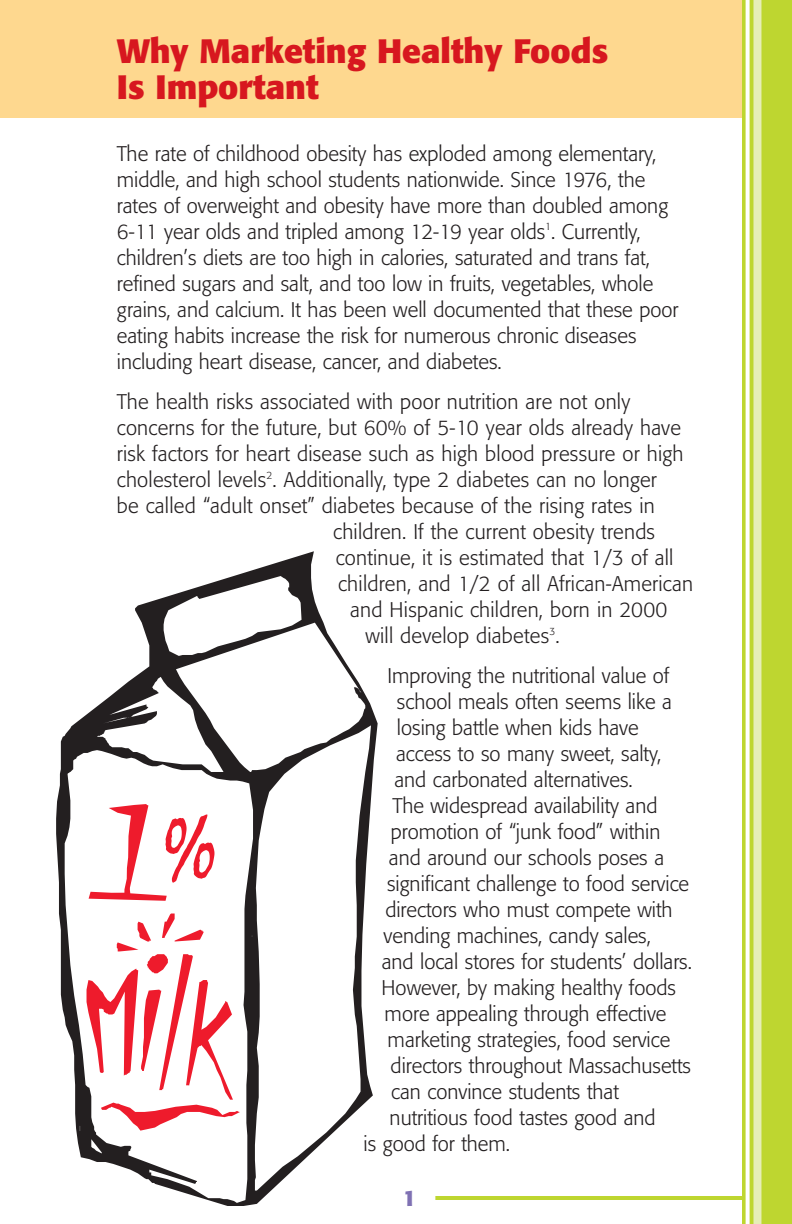
<style>
.page{position:relative;width:792px;height:1224px;background:#fff}
.page>*{position:absolute;margin:0;border:0;box-sizing:border-box;transform-origin:0 0}
.t1{font:700 33.6px/36px "Formata";color:#d7171f}
.t2{font:700 22px "Formata";color:#7f71b3}
.t3{font:300 21px/26px "Formata";color:#231f20}
</style>
<div class="page">
<svg style="left:56px;top:551px;width:322px;height:654px"></svg>
<svg style="left:65px;top:750px;width:188px;height:453px"></svg>
<svg style="left:255px;top:725px;width:116px;height:466px"></svg>
<svg style="left:91px;top:1139px;width:11px;height:14px"></svg>
<svg style="left:87px;top:914px;width:153px;height:217px"></svg>
<svg style="left:97px;top:576px;width:268px;height:196px"></svg>
<svg style="left:89px;top:804px;width:125px;height:97px"></svg>
<hr style="left:435px;top:1196px;width:319px;height:4px;background:#bed630">
<div style="left:0;top:0;width:792px;height:117px;background:#fed88f"></div>
<div style="left:742px;top:0;width:50px;height:1224px;background:#bed630"></div>
<div style="left:753px;top:0;width:8px;height:1224px;background:#e6eeb8"></div>
<svg style="left:746px;top:0;width:4px;height:1224px;background:#f8faea"></svg>
<h1 class="t1" style="left:117px;top:36px;width:493px">Why Marketing Healthy Foods<br>Is Important</h1>
<p class="t3" style="left:117px;top:142px;width:563px">The rate of childhood obesity has exploded among elementary, middle, and high school students nationwide. Since 1976, the rates of overweight and obesity have more than doubled among 6-11 year olds and tripled among 12-19 year olds<sup>1</sup>. Currently, children’s diets are too high in calories, saturated and trans fat, refined sugars and salt, and too low in fruits, vegetables, whole grains, and calcium. It has been well documented that these poor eating habits increase the risk for numerous chronic diseases including heart disease, cancer, and diabetes.</p>
<p class="t3" style="left:117px;top:390px;width:515px">The health risks associated with poor nutrition are not only</p>
<p class="t3" style="left:117px;top:416px;width:566px">concerns for the future, but 60% of 5-10 year olds already have</p>
<p class="t3" style="left:117px;top:442px;width:568px">risk factors for heart disease such as high blood pressure or high</p>
<p class="t3" style="left:117px;top:468px;width:541px">cholesterol levels<sup>2</sup>. Additionally, type 2 diabetes can no longer</p>
<p class="t3" style="left:117px;top:494px;width:540px">be called “adult onset” diabetes because of the rising rates in</p>
<p class="t3" style="left:333px;top:520px;width:323px">children. If the current obesity trends</p>
<p class="t3" style="left:336px;top:546px;width:339px">continue, it is estimated that 1/3 of all</p>
<p class="t3" style="left:338px;top:572px;width:356px">children, and 1/2 of all African-American</p>
<p class="t3" style="left:350px;top:598px;width:319px">and Hispanic children, born in 2000</p>
<p class="t3" style="left:365px;top:624px;width:196px">will develop diabetes<sup>3</sup>.</p>
<p class="t3" style="left:387px;top:665px;width:284px">Improving the nutritional value of</p>
<p class="t3" style="left:397px;top:691px;width:277px">school meals often seems like a</p>
<p class="t3" style="left:397px;top:717px;width:243px">losing battle when kids have</p>
<p class="t3" style="left:396px;top:743px;width:267px">access to so many sweet, salty,</p>
<p class="t3" style="left:394px;top:769px;width:240px">and carbonated alternatives.</p>
<p class="t3" style="left:393px;top:795px;width:266px">The widespread availability and</p>
<p class="t3" style="left:391px;top:821px;width:271px">promotion of “junk food” within</p>
<p class="t3" style="left:389px;top:847px;width:277px">and around our schools poses a</p>
<p class="t3" style="left:387px;top:873px;width:304px">significant challenge to food service</p>
<p class="t3" style="left:385px;top:899px;width:289px">directors who must compete with</p>
<p class="t3" style="left:384px;top:925px;width:269px">vending machines, candy sales,</p>
<p class="t3" style="left:382px;top:951px;width:312px">and local stores for students’ dollars.</p>
<p class="t3" style="left:382px;top:977px;width:296px">However, by making healthy foods</p>
<p class="t3" style="left:385px;top:1003px;width:283px">more appealing through effective</p>
<p class="t3" style="left:388px;top:1029px;width:284px">marketing strategies, food service</p>
<p class="t3" style="left:391px;top:1055px;width:302px">directors throughout Massachusetts</p>
<p class="t3" style="left:391px;top:1081px;width:229px">can convince students that</p>
<p class="t3" style="left:390px;top:1107px;width:268px">nutritious food tastes good and</p>
<p class="t3" style="left:364px;top:1133px;width:148px">is good for them.</p>
<p class="t2" style="left:403px;top:1188px;width:14px">1</p>
</div>
